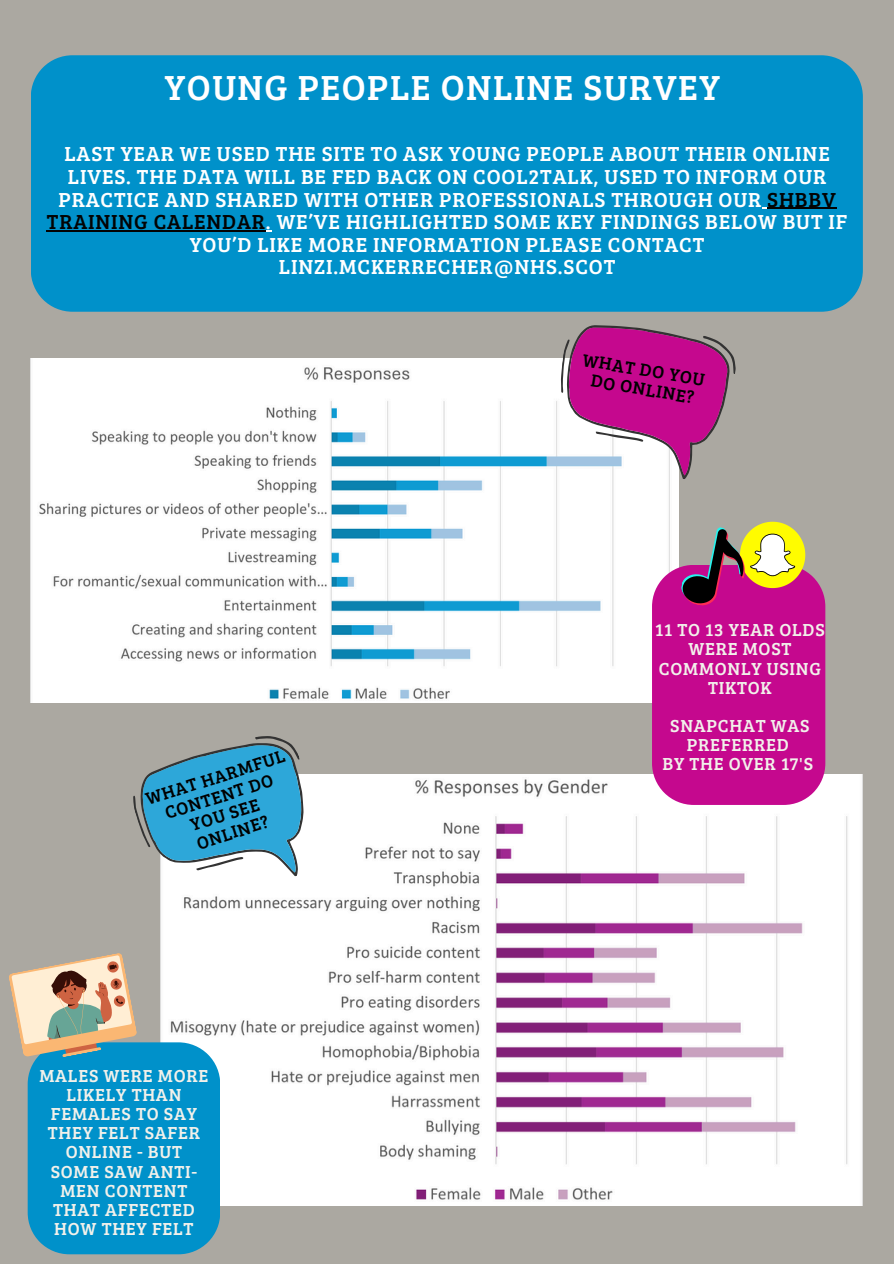
<style>
.page{position:relative;width:894px;height:1264px;background:#fff}
.page>*{position:absolute;margin:0;border:0;box-sizing:border-box;transform-origin:0 0}
.t1{font:36px "Bree Serif";letter-spacing:.04em;color:#fff}
.t2{font:21px/22.5px "Bree Serif";letter-spacing:.04em;color:#fff;text-align:center}
.t3{font:18px/19.2px "Bree Serif";letter-spacing:.04em;color:#f2f1eb;text-align:center}
.t4{font:18px/19px "Bree Serif";color:#000;text-align:center}
.s1{color:#030303}
</style>
<div class="page">
<div style="left:0;top:0;width:893px;height:1263px;background:#aba8a1"></div>
<div style="left:31px;top:55px;width:831px;height:257px;background:#0091ca"></div>
<hr style="left:767px;top:208px;width:69px;height:1px;background:#030303">
<hr style="left:47px;top:230px;width:219px;height:1px;background:#030303">
<img style="left:31px;top:359px;width:647px;height:343px">
<img style="left:160px;top:774px;width:702px;height:431px">
<svg style="left:133px;top:736px;width:193px;height:177px"></svg>
<svg style="left:555px;top:325px;width:181px;height:158px"></svg>
<svg style="left:651px;top:521px;width:174px;height:284px;background:#c3358d"></svg>
<svg style="left:9px;top:952px;width:211px;height:302px;background:#50a4c0"></svg>
<h1 class="t1" style="left:165px;top:61px;width:556px">YOUNG PEOPLE ONLINE SURVEY</h1>
<h2 class="t2" style="left:47px;top:142px;width:801px">LAST YEAR WE USED THE SITE TO ASK YOUNG PEOPLE ABOUT THEIR ONLINE LIVES. THE DATA WILL BE FED BACK ON COOL2TALK, USED TO INFORM OUR PRACTICE AND SHARED WITH OTHER PROFESSIONALS THROUGH OUR <span class="s1">SHBBV TRAINING CALENDAR</span>. WE’VE HIGHLIGHTED SOME KEY FINDINGS BELOW BUT IF YOU’D LIKE MORE INFORMATION PLEASE CONTACT LINZI.MCKERRECHER@NHS.SCOT</h2>
<p class="t4" style="left:143px;top:790px;width:146px;rotate:-18deg">WHAT HARMFUL<br>CONTENT DO</p>
<p class="t4" style="left:188px;top:815px;width:73px;rotate:-18deg">YOU SEE</p>
<p class="t4" style="left:194px;top:833px;width:76px;rotate:-18deg">ONLINE?</p>
<p class="t3" style="left:39px;top:1065px;width:170px">MALES WERE MORE<br>LIKELY THAN<br>FEMALES TO SAY<br>THEY FELT SAFER<br>ONLINE - BUT<br>SOME SAW ANTI-<br>MEN CONTENT<br>THAT AFFECTED<br>HOW THEY FELT</p>
<p class="t4" style="left:584px;top:350px;width:125px;rotate:9deg">WHAT DO YOU</p>
<p class="t4" style="left:592px;top:370px;width:106px;rotate:9deg">DO ONLINE?</p>
<p class="t3" style="left:655px;top:619px;width:171px">11 TO 13 YEAR OLDS<br>WERE MOST<br>COMMONLY USING<br>TIKTOK</p>
<p class="t3" style="left:670px;top:715px;width:141px">SNAPCHAT WAS<br>PREFERRED</p>
<p class="t3" style="left:662px;top:753px;width:152px">BY THE OVER 17'S</p>
</div>
